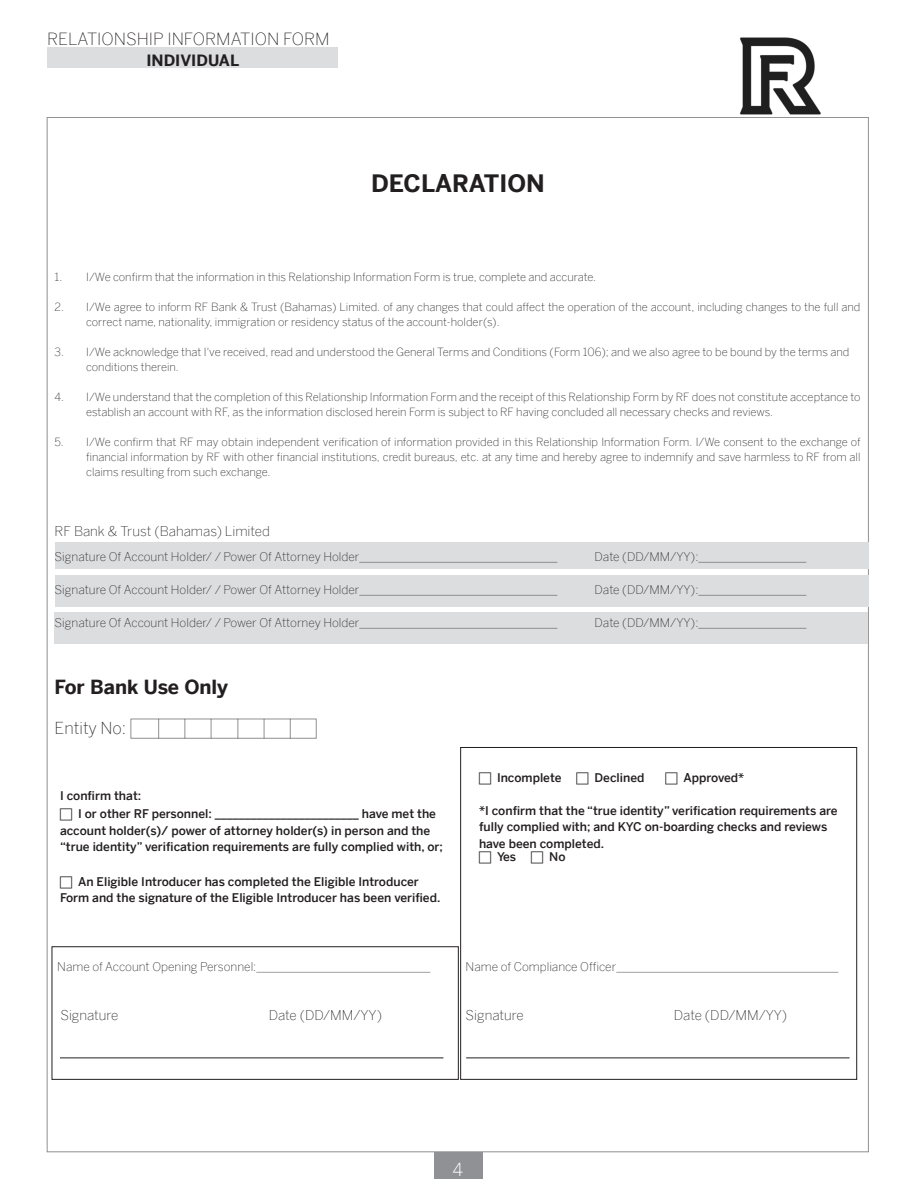
<style>
.page{position:relative;width:918px;height:1188px;background:#fff}
.page>*{position:absolute;margin:0;border:0;box-sizing:border-box;transform-origin:0 0}
.t1{font:700 24px "Benton Sans";color:#231f20}
.t2{font:700 19.5px "Benton Sans";letter-spacing:-.005em;color:#231f20}
.t3{font:300 18px "Benton Sans";color:#fff}
.t4{font:200 16.8px "Benton Sans";color:#231f20}
.t5{font:200 16.5px "Benton Sans";letter-spacing:-.005em;color:#231f20}
.t6{font:700 15.6px "Benton Sans";color:#231f20}
.t7{font:200 13.5px "Benton Sans";color:#231f20}
.t8{font:200 12px "Benton Sans";color:#231f20}
.t9{font:500 12px/16.5px "Benton Sans";color:#231f20}
.t10{font:200 11.25px/15px "Benton Sans";color:#231f20}
</style>
<div class="page">
<img style="left:46px;top:37px;width:775px;height:108px">
<div style="left:460px;top:747px;width:397px;height:333px;border:1px solid #231f20"></div>
<div style="left:55px;top:542px;width:814px;height:27px;background:#dcdddf"></div>
<div style="left:55px;top:575px;width:814px;height:32px;background:#dcdddf"></div>
<div style="left:54px;top:612px;width:814px;height:32px;background:#dcdddf"></div>
<hr style="left:60px;top:1058px;width:383px;height:1px;background:#231f20">
<hr style="left:466px;top:1058px;width:384px;height:1px;background:#231f20">
<div style="left:52px;top:947px;width:407px;height:133px;border:1px solid #231f20"></div>
<div style="left:47px;top:47px;width:291px;height:21px;background:#dcdddf"></div>
<div style="left:434px;top:1152px;width:48px;height:27px;background:#8f9194"></div>
<svg style="left:158px;top:719px;width:1px;height:19px"></svg>
<svg style="left:238px;top:719px;width:1px;height:19px"></svg>
<svg style="left:185px;top:719px;width:1px;height:19px"></svg>
<svg style="left:264px;top:719px;width:1px;height:19px"></svg>
<svg style="left:211px;top:719px;width:1px;height:19px"></svg>
<svg style="left:290px;top:719px;width:1px;height:19px"></svg>
<p class="t4" style="left:47px;top:29px;width:284px">RELATIONSHIP INFORMATION FORM</p>
<p class="t6" style="left:146px;top:51px;width:94px">INDIVIDUAL</p>
<p class="t1" style="left:371px;top:168px;width:175px">DECLARATION</p>
<p class="t10" style="left:55px;top:269px;width:543px">1. I/We confirm that the information in this Relationship Information Form is true, complete and accurate.</p>
<p class="t10" style="left:86px;top:299px;width:776px;text-indent:-32px">2. I/We agree to inform RF Bank &amp; Trust (Bahamas) Limited. of any changes that could affect the operation of the account, including changes to the full and correct name, nationality, immigration or residency status of the account-holder(s).</p>
<p class="t10" style="left:86px;top:344px;width:765px;text-indent:-32px">3. I/We acknowledge that I've received, read and understood the General Terms and Conditions (Form 106); and we also agree to be bound by the terms and conditions therein.</p>
<p class="t10" style="left:86px;top:389px;width:776px;text-indent:-32px">4. I/We understand that the completion of this Relationship Information Form and the receipt of this Relationship Form by RF does not constitute acceptance to establish an account with RF, as the information disclosed herein Form is subject to RF having concluded all necessary checks and reviews.</p>
<p class="t10" style="left:86px;top:434px;width:776px;text-align:justify;text-indent:-32px">5. I/We confirm that RF may obtain independent verification of information provided in this Relationship Information Form. I/We consent to the exchange of financial information by RF with other financial institutions, credit bureaus, etc. at any time and hereby agree to indemnify and save harmless to RF from all claims resulting from such exchange.</p>
<p class="t7" style="left:55px;top:523px;width:217px">RF Bank &amp; Trust (Bahamas) Limited</p>
<p class="t8" style="left:55px;top:550px;width:504px">Signature Of Account Holder/ / Power Of Attorney Holder_________________________________</p>
<p class="t8" style="left:595px;top:550px;width:213px">Date (DD/MM/YY):__________________</p>
<p class="t8" style="left:55px;top:583px;width:504px">Signature Of Account Holder/ / Power Of Attorney Holder_________________________________</p>
<p class="t8" style="left:595px;top:583px;width:213px">Date (DD/MM/YY):__________________</p>
<p class="t8" style="left:55px;top:616px;width:504px">Signature Of Account Holder/ / Power Of Attorney Holder_________________________________</p>
<p class="t8" style="left:595px;top:616px;width:213px">Date (DD/MM/YY):__________________</p>
<p class="t2" style="left:55px;top:676px;width:175px">For Bank Use Only</p>
<p class="t5" style="left:55px;top:718px;width:73px">Entity No:</p>
<p class="t9" style="left:60px;top:787px;width:83px">I confirm that:</p>
<p class="t9" style="left:60px;top:805px;width:384px;text-indent:18px">I or other RF personnel: ________________________ have met the account holder(s)/ power of attorney holder(s) in person and the “true identity” verification requirements are fully complied with, or;</p>
<p class="t9" style="left:60px;top:873px;width:382px;text-align:center">An Eligible Introducer has completed the Eligible Introducer<br>Form and the signature of the Eligible Introducer has been verified.</p>
<p class="t9" style="left:497px;top:769px;width:66px">Incomplete</p>
<p class="t9" style="left:595px;top:769px;width:51px">Declined</p>
<p class="t9" style="left:684px;top:769px;width:62px">Approved*</p>
<p class="t9" style="left:479px;top:802px;width:360px">*I confirm that the “true identity” verification requirements are fully complied with; and KYC on-boarding checks and reviews have been completed.</p>
<p class="t9" style="left:497px;top:848px;width:21px">Yes</p>
<p class="t9" style="left:549px;top:848px;width:18px">No</p>
<p class="t8" style="left:57px;top:960px;width:375px">Name of Account Opening Personnel:_____________________________</p>
<p class="t8" style="left:466px;top:960px;width:374px">Name of Compliance Officer_____________________________________</p>
<p class="t7" style="left:60px;top:1008px;width:60px">Signature</p>
<p class="t7" style="left:269px;top:1008px;width:115px">Date (DD/MM/YY)</p>
<p class="t7" style="left:466px;top:1008px;width:60px">Signature</p>
<p class="t7" style="left:674px;top:1008px;width:115px">Date (DD/MM/YY)</p>
<p class="t3" style="left:452px;top:1158px;width:12px">4</p>
</div>
